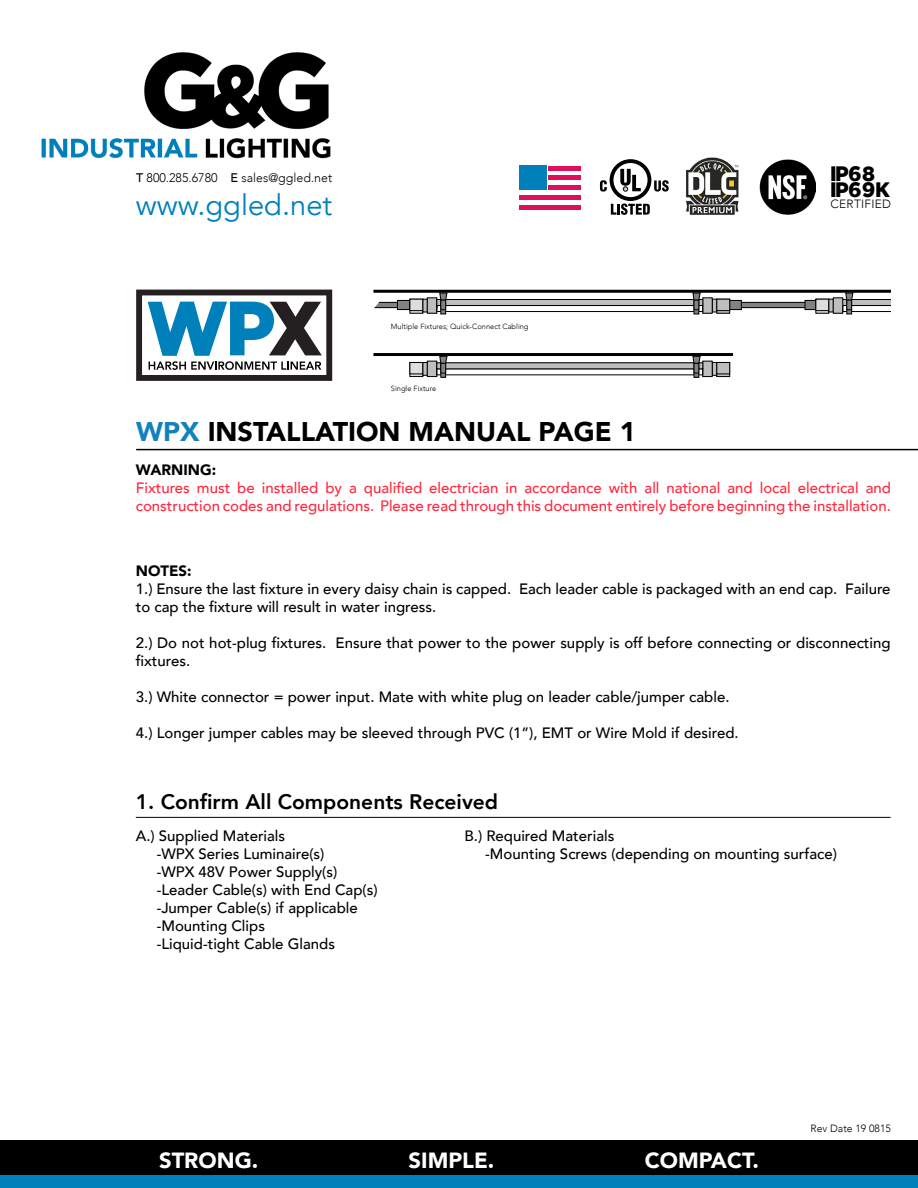
<style>
.page{position:relative;width:918px;height:1188px;background:#fff}
.page>*{position:absolute;margin:0;border:0;box-sizing:border-box;transform-origin:0 0}
.t1{font:29.1px "Avenir";color:#0080bb}
.t2{font:900 27px "Avenir";color:#000}
.t3{font:900 21.9px "Avenir";color:#fff}
.t4{font:800 21px "Avenir";color:#000}
.t5{font:19.95px "Jack";color:#000}
.t6{font:500 15px/18px "Avenir";color:#000}
.t7{font:500 15px/18px "Avenir";color:#ff283e}
.t8{font:900 15px "Avenir";color:#000}
.t9{font:300 12.45px "Avenir";color:#000}
.t10{font:300 12px "Avenir";letter-spacing:.02em;color:#000}
.t11{font:300 10.5px "Avenir";color:#000}
.t12{font:300 7.5px "Avenir";color:#000}
.s1{font-weight:500}
.s2{color:#1581bc}
</style>
<div class="page">
<hr style="left:136px;top:817px;width:755px;height:1px;background:#000">
<hr style="left:136px;top:449px;width:782px;height:1px;background:#000">
<div style="left:0;top:1140px;width:918px;height:48px;background:#000"></div>
<div style="left:0;top:1176px;width:918px;height:12px;background:#0080bb"></div>
<svg style="left:611px;top:204px;width:39px;height:11px"></svg>
<svg style="left:654px;top:180px;width:15px;height:12px"></svg>
<div style="left:610px;top:159px;width:41px;height:42px;background:#000;border-radius:50%"></div>
<svg style="left:613px;top:163px;width:35px;height:34px"></svg>
<svg style="left:620px;top:169px;width:21px;height:22px"></svg>
<svg style="left:600px;top:180px;width:7px;height:12px"></svg>
<div style="left:548px;top:175px;width:32px;height:5px;background:#df0f5a"></div>
<div style="left:548px;top:185px;width:32px;height:5px;background:#df0f5a"></div>
<div style="left:519px;top:195px;width:61px;height:5px;background:#df0f5a"></div>
<div style="left:519px;top:205px;width:61px;height:5px;background:#df0f5a"></div>
<div style="left:548px;top:166px;width:32px;height:5px;background:#df0f5a"></div>
<div style="left:519px;top:166px;width:28px;height:24px;background:#0080bb"></div>
<img style="left:760px;top:159px;width:56px;height:56px">
<img style="left:41px;top:52px;width:290px;height:107px">
<svg style="left:136px;top:290px;width:196px;height:91px"></svg>
<img style="left:686px;top:157px;width:53px;height:57px">
<div style="left:739px;top:302px;width:71px;height:6px;background:#808285"></div>
<div style="left:739px;top:302px;width:71px;height:6px;border:1px solid #000"></div>
<div style="left:371px;top:302px;width:66px;height:6px;background:#808285"></div>
<div style="left:371px;top:302px;width:66px;height:6px;border:1px solid #000"></div>
<div style="left:397px;top:300px;width:13px;height:10px;background:#808285"></div>
<div style="left:397px;top:300px;width:13px;height:10px;border:1px solid #000"></div>
<div style="left:805px;top:300px;width:12px;height:10px;background:#808285"></div>
<div style="left:805px;top:300px;width:13px;height:10px;border:1px solid #000"></div>
<div style="left:816px;top:299px;width:13px;height:12px;background:#dcddde"></div>
<div style="left:816px;top:299px;width:13px;height:12px;border:1px solid #000"></div>
<div style="left:833px;top:298px;width:10px;height:15px;background:#bcbec0"></div>
<div style="left:833px;top:298px;width:10px;height:15px;border:1px solid #000"></div>
<div style="left:847px;top:300px;width:5px;height:14px;border:1px solid #000"></div>
<svg style="left:843px;top:293px;width:48px;height:19px"></svg>
<div style="left:410px;top:362px;width:13px;height:15px;background:#7d7e7f"></div>
<div style="left:410px;top:362px;width:13px;height:15px;border:1px solid #000"></div>
<div style="left:717px;top:362px;width:13px;height:15px;background:#6b6c6d"></div>
<div style="left:717px;top:362px;width:13px;height:15px;border:1px solid #000"></div>
<div style="left:410px;top:362px;width:13px;height:12px;background:#dcddde"></div>
<div style="left:410px;top:362px;width:13px;height:12px;border:1px solid #000"></div>
<div style="left:717px;top:362px;width:13px;height:12px;background:#bcbec0"></div>
<div style="left:717px;top:362px;width:13px;height:12px;border:1px solid #000"></div>
<div style="left:712px;top:362px;width:5px;height:13px;background:#bcbec0"></div>
<div style="left:712px;top:362px;width:5px;height:13px;border:1px solid #000"></div>
<div style="left:427px;top:361px;width:10px;height:16px;background:#bcbec0"></div>
<div style="left:427px;top:361px;width:10px;height:16px;border:1px solid #000"></div>
<div style="left:703px;top:361px;width:9px;height:16px;background:#bcbec0"></div>
<div style="left:437px;top:363px;width:266px;height:6px;background:#bcbec0"></div>
<div style="left:441px;top:363px;width:5px;height:14px;border:1px solid #000"></div>
<div style="left:694px;top:363px;width:5px;height:14px;border:1px solid #000"></div>
<div style="left:441px;top:363px;width:5px;height:10px;background:#808285"></div>
<div style="left:441px;top:363px;width:5px;height:10px;border:1px solid #000"></div>
<div style="left:694px;top:363px;width:5px;height:10px;background:#808285"></div>
<div style="left:694px;top:363px;width:5px;height:10px;border:1px solid #000"></div>
<svg style="left:439px;top:356px;width:8px;height:8px"></svg>
<svg style="left:693px;top:356px;width:8px;height:8px"></svg>
<hr style="left:373px;top:290px;width:519px;height:3px;background:#000">
<hr style="left:373px;top:353px;width:360px;height:3px;background:#000">
<svg style="left:371px;top:302px;width:8px;height:7px"></svg>
<div style="left:729px;top:300px;width:12px;height:10px;background:#808285"></div>
<div style="left:729px;top:300px;width:12px;height:10px;border:1px solid #000"></div>
<div style="left:410px;top:299px;width:13px;height:12px;background:#dcddde"></div>
<div style="left:410px;top:299px;width:13px;height:12px;border:1px solid #000"></div>
<div style="left:717px;top:299px;width:13px;height:12px;background:#bcbec0"></div>
<div style="left:717px;top:299px;width:13px;height:12px;border:1px solid #000"></div>
<div style="left:712px;top:299px;width:5px;height:13px;background:#bcbec0"></div>
<div style="left:712px;top:299px;width:5px;height:13px;border:1px solid #000"></div>
<div style="left:427px;top:298px;width:10px;height:15px;background:#bcbec0"></div>
<div style="left:427px;top:298px;width:10px;height:15px;border:1px solid #000"></div>
<div style="left:703px;top:298px;width:9px;height:15px;background:#bcbec0"></div>
<div style="left:437px;top:305px;width:266px;height:7px;border:1px solid #000"></div>
<div style="left:437px;top:300px;width:266px;height:6px;background:#bcbec0"></div>
<div style="left:437px;top:299px;width:266px;height:7px;border:1px solid #000"></div>
<div style="left:441px;top:300px;width:5px;height:14px;border:1px solid #000"></div>
<div style="left:694px;top:300px;width:5px;height:14px;border:1px solid #000"></div>
<div style="left:441px;top:300px;width:5px;height:10px;background:#808285"></div>
<div style="left:441px;top:300px;width:5px;height:10px;border:1px solid #000"></div>
<div style="left:694px;top:300px;width:5px;height:10px;background:#808285"></div>
<div style="left:694px;top:300px;width:5px;height:10px;border:1px solid #000"></div>
<svg style="left:439px;top:293px;width:8px;height:7px"></svg>
<svg style="left:693px;top:293px;width:8px;height:7px"></svg>
<p class="t9" style="left:136px;top:170px;width:198px"><span class="s1">T</span> 800.285.6780 <span class="s1">E</span> sales@ggled.net</p>
<p class="t1" style="left:136px;top:188px;width:198px">www.ggled.net</p>
<p class="t12" style="left:391px;top:322px;width:139px">Multiple Fixtures; Quick-Connect Cabling</p>
<p class="t12" style="left:391px;top:384px;width:47px">Single Fixture</p>
<p class="t2" style="left:136px;top:408px;width:501px"><span class="s2">WPX</span> INSTALLATION MANUAL PAGE 1</p>
<p class="t5" style="left:831px;top:164px;width:47px">IP68</p>
<p class="t10" style="left:831px;top:197px;width:62px">CERTIFIED</p>
<p class="t5" style="left:831px;top:181px;width:61px">IP69K</p>
<p class="t8" style="left:136px;top:457px;width:82px">WARNING:</p>
<p class="t7" style="left:136px;top:478px;width:757px">Fixtures must be installed by a qualified electrician in accordance with all national and local electrical and construction codes and regulations. Please read through this document entirely before beginning the installation.</p>
<p class="t8" style="left:136px;top:558px;width:57px">NOTES:</p>
<p class="t6" style="left:136px;top:579px;width:756px">1.) Ensure the last fixture in every daisy chain is capped. Each leader cable is packaged with an end cap. Failure to cap the fixture will result in water ingress.</p>
<p class="t6" style="left:136px;top:633px;width:756px">2.) Do not hot-plug fixtures. Ensure that power to the power supply is off before connecting or disconnecting fixtures.</p>
<p class="t6" style="left:136px;top:687px;width:595px">3.) White connector = power input. Mate with white plug on leader cable/jumper cable.</p>
<p class="t6" style="left:136px;top:723px;width:604px">4.) Longer jumper cables may be sleeved through PVC (1”), EMT or Wire Mold if desired.</p>
<p class="t4" style="left:136px;top:785px;width:364px">1. Confirm All Components Received</p>
<p class="t6" style="left:136px;top:826px;width:151px">A.) Supplied Materials</p>
<p class="t6" style="left:157px;top:844px;width:169px">-WPX Series Luminaire(s)</p>
<p class="t6" style="left:157px;top:862px;width:182px">-WPX 48V Power Supply(s)</p>
<p class="t6" style="left:157px;top:880px;width:222px">-Leader Cable(s) with End Cap(s)</p>
<p class="t6" style="left:157px;top:898px;width:203px">-Jumper Cable(s) if applicable</p>
<p class="t6" style="left:157px;top:916px;width:110px">-Mounting Clips</p>
<p class="t6" style="left:157px;top:934px;width:180px">-Liquid-tight Cable Glands</p>
<p class="t6" style="left:464px;top:826px;width:151px">B.) Required Materials</p>
<p class="t6" style="left:485px;top:844px;width:353px">-Mounting Screws (depending on mounting surface)</p>
<p class="t3" style="left:159px;top:1141px;width:101px">STRONG.</p>
<p class="t3" style="left:409px;top:1141px;width:87px">SIMPLE.</p>
<p class="t3" style="left:645px;top:1141px;width:116px">COMPACT.</p>
<p class="t11" style="left:811px;top:1122px;width:82px">Rev Date 19 0815</p>
</div>
